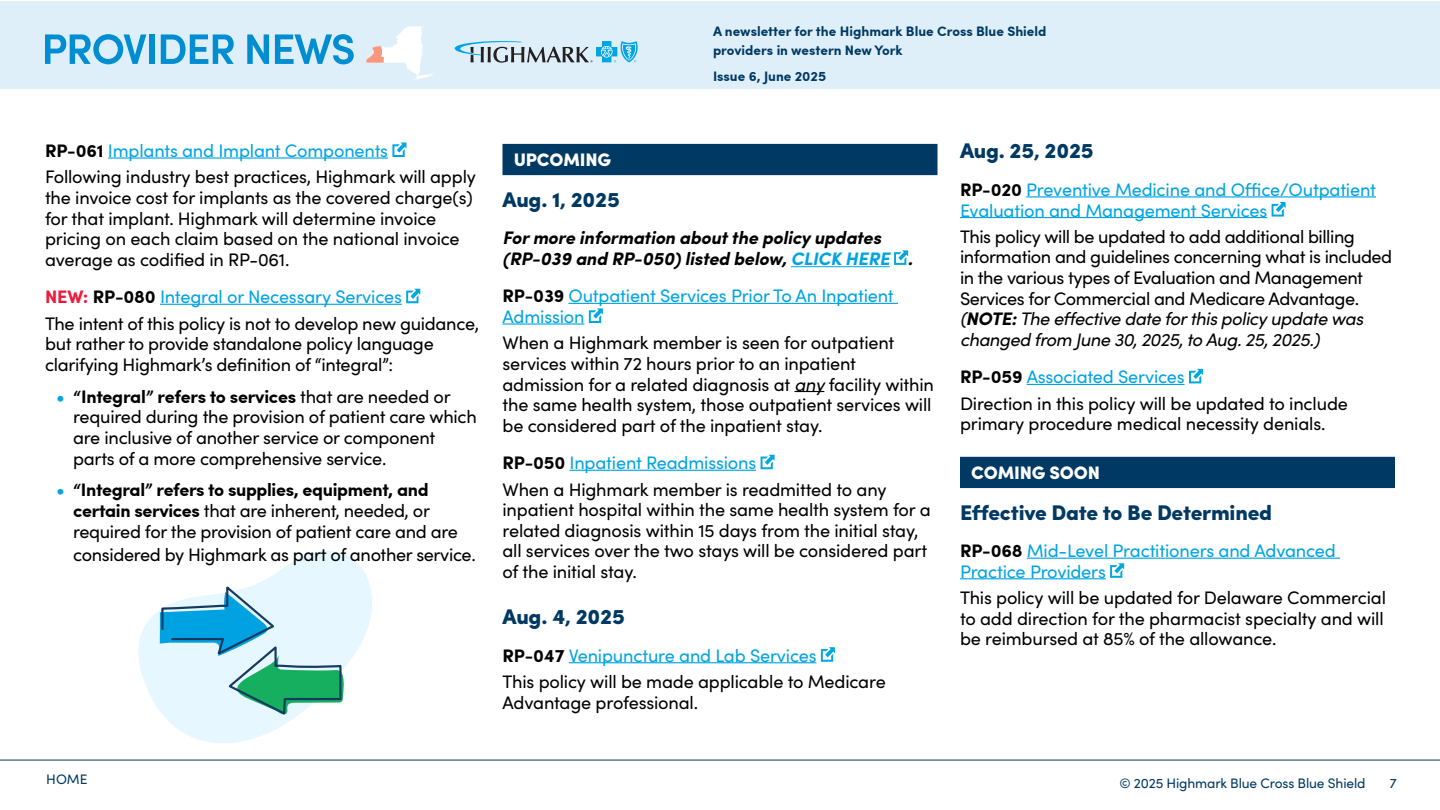
<style>
.page{position:relative;width:1440px;height:810px;background:#fff}
.page>*{position:absolute;margin:0;border:0;box-sizing:border-box;transform-origin:0 0}
.t1{font:900 21.25px "Sofia Pro";letter-spacing:-.01em;color:#003963}
.t2{font:18.12px/20.6px "Sofia Pro";letter-spacing:-.01em;color:#000}
.t3{font:18.12px/20.6px "Sofia Pro";letter-spacing:-.01em;color:#00a4e3}
.t4{font:italic 700 18.12px/20.6px "Sofia Pro";letter-spacing:-.01em;color:#000}
.t5{font:900 18.12px "Sofia Pro";letter-spacing:-.01em;color:#fff}
.t6{font:700 13.75px/18.8px "Sofia Pro";color:#003963}
.t7{font:13.75px "Sofia Pro";letter-spacing:-.01em;color:#003963}
.s1{font-weight:700}
.s2{color:#00a4e3}
.s3{font-weight:700;color:#ed1a3b}
.s4{font-weight:700;color:#00a4e3}
.s5{font-weight:700;color:#000}
.s6{font-style:italic}
.s7{font-weight:700;font-style:italic}
</style>
<div class="page">
<div style="left:0;top:1px;width:1440px;height:88px;background:#dfeffa"></div>
<hr style="left:0;top:760px;width:1440px;height:1px;background:#003963">
<svg style="left:455px;top:41px;width:183px;height:22px"></svg>
<svg style="left:45px;top:34px;width:101px;height:30px"></svg>
<div style="left:149px;top:34px;width:6px;height:30px;background:#008dd1"></div>
<svg style="left:161px;top:34px;width:73px;height:30px"></svg>
<svg style="left:247px;top:34px;width:22px;height:30px"></svg>
<svg style="left:275px;top:34px;width:79px;height:30px"></svg>
<svg style="left:366px;top:26px;width:67px;height:54px"></svg>
<svg style="left:138px;top:551px;width:234px;height:192px"></svg>
<svg style="left:160px;top:583px;width:185px;height:134px;background:#a4d9de"></svg>
<hr style="left:108px;top:157px;width:280px;height:2px;background:#00a4e3">
<hr style="left:160px;top:304px;width:242px;height:1px;background:#00a4e3">
<svg style="left:392px;top:142px;width:14px;height:15px"></svg>
<svg style="left:406px;top:289px;width:14px;height:14px"></svg>
<div style="left:502px;top:144px;width:436px;height:31px;background:#003963"></div>
<hr style="left:791px;top:266px;width:99px;height:1px;background:#00a4e3">
<hr style="left:568px;top:303px;width:330px;height:1px;background:#00a4e3">
<hr style="left:502px;top:323px;width:82px;height:2px;background:#00a4e3">
<svg style="left:795px;top:391px;width:29px;height:1px"></svg>
<hr style="left:570px;top:470px;width:186px;height:1px;background:#00a4e3">
<hr style="left:569px;top:662px;width:247px;height:1px;background:#00a4e3">
<svg style="left:894px;top:250px;width:14px;height:15px"></svg>
<svg style="left:589px;top:308px;width:14px;height:15px"></svg>
<svg style="left:761px;top:455px;width:14px;height:14px"></svg>
<svg style="left:821px;top:647px;width:14px;height:15px"></svg>
<hr style="left:1026px;top:196px;width:350px;height:2px;background:#00a4e3">
<hr style="left:960px;top:217px;width:307px;height:1px;background:#00a4e3">
<hr style="left:1027px;top:384px;width:158px;height:1px;background:#00a4e3">
<div style="left:960px;top:457px;width:435px;height:31px;background:#003963"></div>
<hr style="left:1027px;top:558px;width:313px;height:1px;background:#00a4e3">
<hr style="left:960px;top:578px;width:146px;height:1px;background:#00a4e3">
<svg style="left:1272px;top:202px;width:14px;height:15px"></svg>
<svg style="left:1189px;top:369px;width:14px;height:14px"></svg>
<svg style="left:1110px;top:563px;width:14px;height:15px"></svg>
<p class="t2" style="left:45px;top:137px;width:432px;line-height:26.2px"><span class="s1">RP-061</span> <span class="s2">Implants and Implant Components<br></span>Following industry best practices, Highmark will apply</p>
<p class="t2" style="left:45px;top:186px;width:429px">the invoice cost for implants as the covered charge(s) for that implant. Highmark will determine invoice pricing on each claim based on the national invoice average as codified in RP-061.</p>
<p class="t2" style="left:45px;top:283px;width:436px;line-height:26.2px"><span class="s3">NEW:</span> <span class="s1">RP-080</span> <span class="s2">Integral or Necessary Services<br></span>The intent of this policy is not to develop new guidance,</p>
<p class="t2" style="left:45px;top:333px;width:390px">but rather to provide standalone policy language clarifying Highmark’s definition of “integral”:</p>
<p class="t2" style="left:73px;top:385px;width:405px;text-indent:-17px"><span class="s4">•</span> <span class="s1">“Integral” refers to services</span> that are needed or required during the provision of patient care which are inclusive of another service or component parts of a more comprehensive service.</p>
<p class="t2" style="left:73px;top:479px;width:386px;text-indent:-17px"><span class="s4">•</span> <span class="s1">“Integral” refers to supplies, equipment, and certain services</span> that are inherent, needed, or required for the provision of patient care and are</p>
<p class="t2" style="left:73px;top:544px;width:404px">considered by Highmark as part of another service.</p>
<p class="t6" style="left:713px;top:21px;width:335px">A newsletter for the Highmark Blue Cross Blue Shield providers in western New York</p>
<p class="t6" style="left:713px;top:66px;width:115px">Issue 6, June 2025</p>
<p class="t5" style="left:514px;top:146px;width:99px">UPCOMING</p>
<p class="t1" style="left:502px;top:183px;width:119px">Aug. 1, 2025</p>
<p class="t4" style="left:502px;top:226px;width:412px">For more information about the policy updates (RP-039 and RP-050) listed below, <span class="s2">CLICK HERE</span> .</p>
<p class="t3" style="left:503px;top:285px;width:393px"><span class="s5">RP-039</span> Outpatient Services Prior To An Inpatient<br>Admission</p>
<p class="t2" style="left:502px;top:332px;width:433px">When a Highmark member is seen for outpatient services within 72 hours prior to an inpatient admission for a related diagnosis at <span class="s6">any</span> facility within the same health system, those outpatient services will be considered part of the inpatient stay.</p>
<p class="t2" style="left:502px;top:449px;width:386px;line-height:26.2px"><span class="s1">RP-050</span> <span class="s2">Inpatient Readmissions<br></span>When a Highmark member is readmitted to any</p>
<p class="t2" style="left:502px;top:498px;width:430px">inpatient hospital within the same health system for a related diagnosis within 15 days from the initial stay, all services over the two stays will be considered part of the initial stay.</p>
<p class="t1" style="left:502px;top:600px;width:124px">Aug. 4, 2025</p>
<p class="t2" style="left:502px;top:641px;width:385px;line-height:26.2px"><span class="s1">RP-047</span> <span class="s2">Venipuncture and Lab Services<br></span>This policy will be made applicable to Medicare</p>
<p class="t2" style="left:502px;top:691px;width:197px">Advantage professional.</p>
<p class="t1" style="left:960px;top:134px;width:135px">Aug. 25, 2025</p>
<p class="t3" style="left:960px;top:178px;width:418px"><span class="s5">RP-020</span> Preventive Medicine and Office/Outpatient<br>Evaluation and Management Services</p>
<p class="t2" style="left:960px;top:225px;width:434px">This policy will be updated to add additional billing information and guidelines concerning what is included in the various types of Evaluation and Management Services for Commercial and Medicare Advantage. <span class="s6">(</span><span class="s7">NOTE:</span> <span class="s6">The effective date for this policy update was changed from June 30, 2025, to Aug. 25, 2025.)</span></p>
<p class="t2" style="left:960px;top:363px;width:390px;line-height:26.2px"><span class="s1">RP-059</span> <span class="s2">Associated Services<br></span>Direction in this policy will be updated to include</p>
<p class="t2" style="left:960px;top:413px;width:367px">primary procedure medical necessity denials.</p>
<p class="t5" style="left:971px;top:458px;width:130px">COMING SOON</p>
<p class="t1" style="left:960px;top:496px;width:314px">Effective Date to Be Determined</p>
<p class="t3" style="left:960px;top:540px;width:377px"><span class="s5">RP-068</span> Mid-Level Practitioners and Advanced<br>Practice Providers</p>
<p class="t2" style="left:960px;top:586px;width:428px">This policy will be updated for Delaware Commercial to add direction for the pharmacist specialty and will be reimbursed at 85% of the allowance.</p>
<p class="t7" style="left:46px;top:770px;width:43px">HOME</p>
<p class="t7" style="left:1119px;top:773px;width:248px">© 2025 Highmark Blue Cross Blue Shield</p>
<p class="t7" style="left:1390px;top:773px;width:8px">7</p>
</div>
